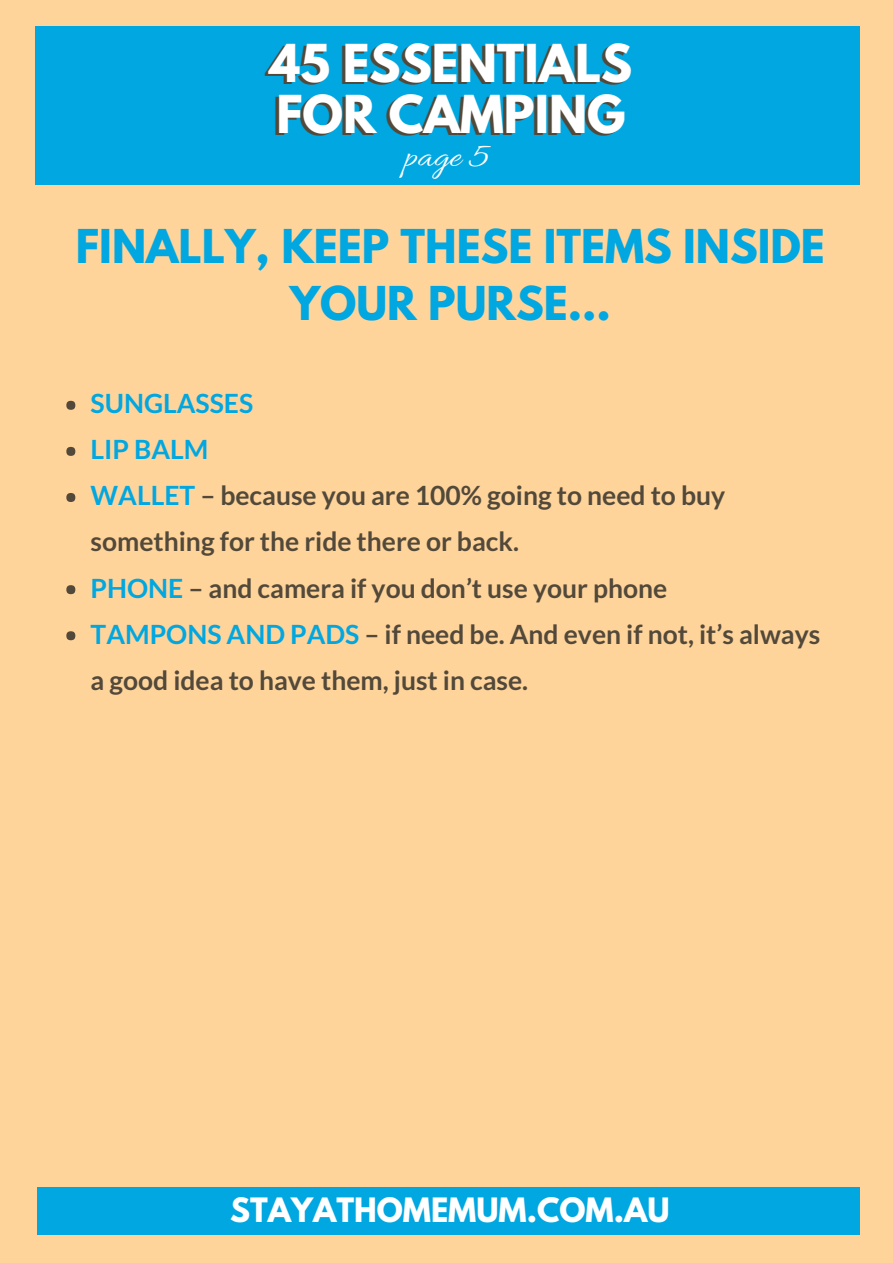
<style>
.page{position:relative;width:893px;height:1263px;background:#fff}
.page>*{position:absolute;margin:0;border:0;box-sizing:border-box;transform-origin:0 0}
.t1{font:700 46.35px/50.6px "League Spartan";color:#fff}
.t2{font:700 41.25px/57.3px "League Spartan";color:#00a7e1;text-align:center}
.t3{font:36.3px "Allura";color:#fff}
.t4{font:700 29.7px "League Spartan";color:#fff}
.t5{font:700 26.4px/46px "Lato";color:#52493a}
.s1{color:#00a7e1}
</style>
<div class="page">
<div style="left:0;top:0;width:892px;height:1262px;background:#ffd49b"></div>
<div style="left:35px;top:26px;width:824px;height:158px;background:#00a7e1"></div>
<div style="left:66px;top:401px;width:9px;height:9px;background:#52493a;border-radius:50%"></div>
<div style="left:66px;top:447px;width:9px;height:9px;background:#52493a;border-radius:50%"></div>
<div style="left:66px;top:493px;width:9px;height:9px;background:#52493a;border-radius:50%"></div>
<div style="left:66px;top:585px;width:9px;height:9px;background:#52493a;border-radius:50%"></div>
<div style="left:66px;top:631px;width:9px;height:9px;background:#52493a;border-radius:50%"></div>
<div style="left:37px;top:1187px;width:823px;height:47px;background:#00a7e1"></div>
<h1 class="t1" style="left:270px;top:44px;width:364px">45 ESSENTIALS<br>FOR CAMPING</h1>
<h3 class="t3" style="left:404px;top:136px;width:86px">page 5</h3>
<h2 class="t2" style="left:76px;top:223px;width:750px">FINALLY, KEEP THESE ITEMS INSIDE<br>YOUR PURSE...</h2>
<p class="t5" style="left:91px;top:380px;width:731px"><span class="s1">SUNGLASSES<br>LIP BALM<br>WALLET</span> – because you are 100% going to need to buy something for the ride there or back.<br><span class="s1">PHONE</span> – and camera if you don’t use your phone<br><span class="s1">TAMPONS AND PADS</span> – if need be. And even if not, it’s always a good idea to have them, just in case.</p>
<p class="t4" style="left:230px;top:1195px;width:441px">STAYATHOMEMUM.COM.AU</p>
</div>
